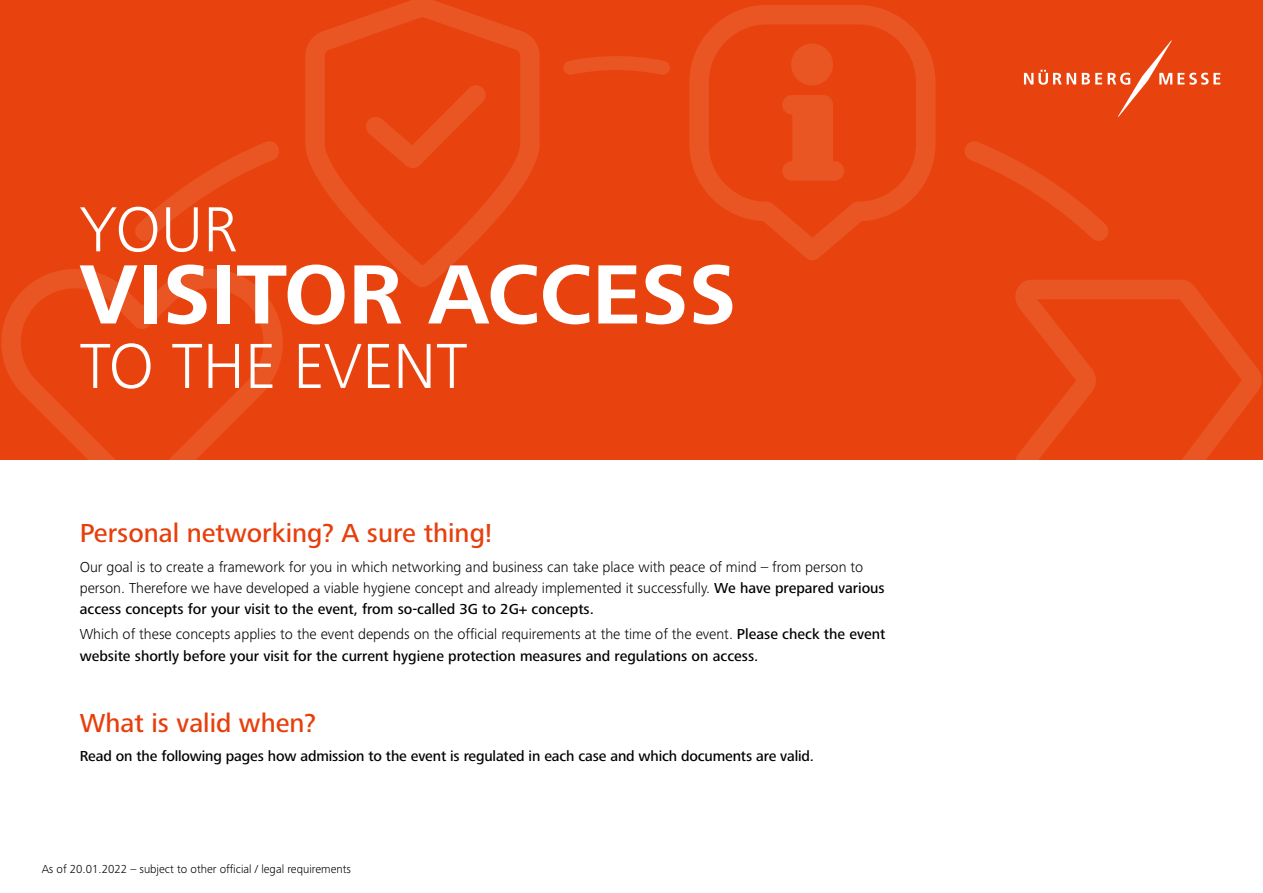
<style>
.page{position:relative;width:1263px;height:893px;background:#fff}
.page>*{position:absolute;margin:0;border:0;box-sizing:border-box;transform-origin:0 0}
.t1{font:700 87px "Frutiger Next LTW1 G";color:#fff}
.t2{font:300 66px "Frutiger Next LTW1 G";color:#fff}
.t3{font:500 27px "Frutiger Next LTW1 G";color:#e73f0c}
.t4{font:500 15px/22.5px "Frutiger Next LTW1 G";letter-spacing:-.01em;color:#000}
.t5{font:300 15px/21px "Frutiger Next LTW1 G";color:#000}
.t6{font:300 12px "Frutiger Next LTW1 G";color:#000}
.s1{font-weight:500}
.s2{font-weight:300}
</style>
<div class="page">
<div style="left:0;top:0;width:1263px;height:459px;background:#e8430f"></div>
<svg style="left:1015px;top:280px;width:247px;height:179px"></svg>
<svg style="left:305px;top:0;width:235px;height:287px"></svg>
<svg style="left:365px;top:85px;width:122px;height:83px"></svg>
<svg style="left:1px;top:269px;width:282px;height:190px"></svg>
<svg style="left:689px;top:5px;width:246px;height:255px"></svg>
<svg style="left:782px;top:95px;width:62px;height:86px"></svg>
<div style="left:791px;top:44px;width:42px;height:41px;background:#ea5623;border-radius:50%"></div>
<svg style="left:135px;top:141px;width:144px;height:100px"></svg>
<svg style="left:965px;top:141px;width:143px;height:100px"></svg>
<svg style="left:563px;top:56px;width:107px;height:19px"></svg>
<svg style="left:1024px;top:70px;width:52px;height:15px"></svg>
<svg style="left:1082px;top:73px;width:20px;height:11px"></svg>
<svg style="left:1108px;top:40px;width:112px;height:77px"></svg>
<h2 class="t2" style="left:80px;top:192px;width:159px">YOUR</h2>
<h1 class="t1" style="left:80px;top:245px;width:658px">VISITOR ACCESS</h1>
<h2 class="t2" style="left:80px;top:328px;width:389px">TO THE EVENT</h2>
<h3 class="t3" style="left:80px;top:518px;width:414px">Personal networking? A sure thing!</h3>
<p class="t5" style="left:80px;top:556px;width:806px">Our goal is to create a framework for you in which networking and business can take place with peace of mind – from person to person. Therefore we have developed a viable hygiene concept and already implemented it successfully. <span class="s1">We have prepared various access concepts for your visit to the event, from so-called 3G to 2G+ concepts.</span></p>
<p class="t4" style="left:80px;top:623px;width:807px"><span class="s2">Which of these concepts applies to the event depends on the official requirements at the time of the event.</span> Please check the event website shortly before your visit for the current hygiene protection measures and regulations on access.</p>
<h3 class="t3" style="left:80px;top:707px;width:238px">What is valid when?</h3>
<p class="t4" style="left:80px;top:745px;width:736px">Read on the following pages how admission to the event is regulated in each case and which documents are valid.</p>
<p class="t6" style="left:42px;top:862px;width:311px">As of 20.01.2022 – subject to other official / legal requirements</p>
</div>
